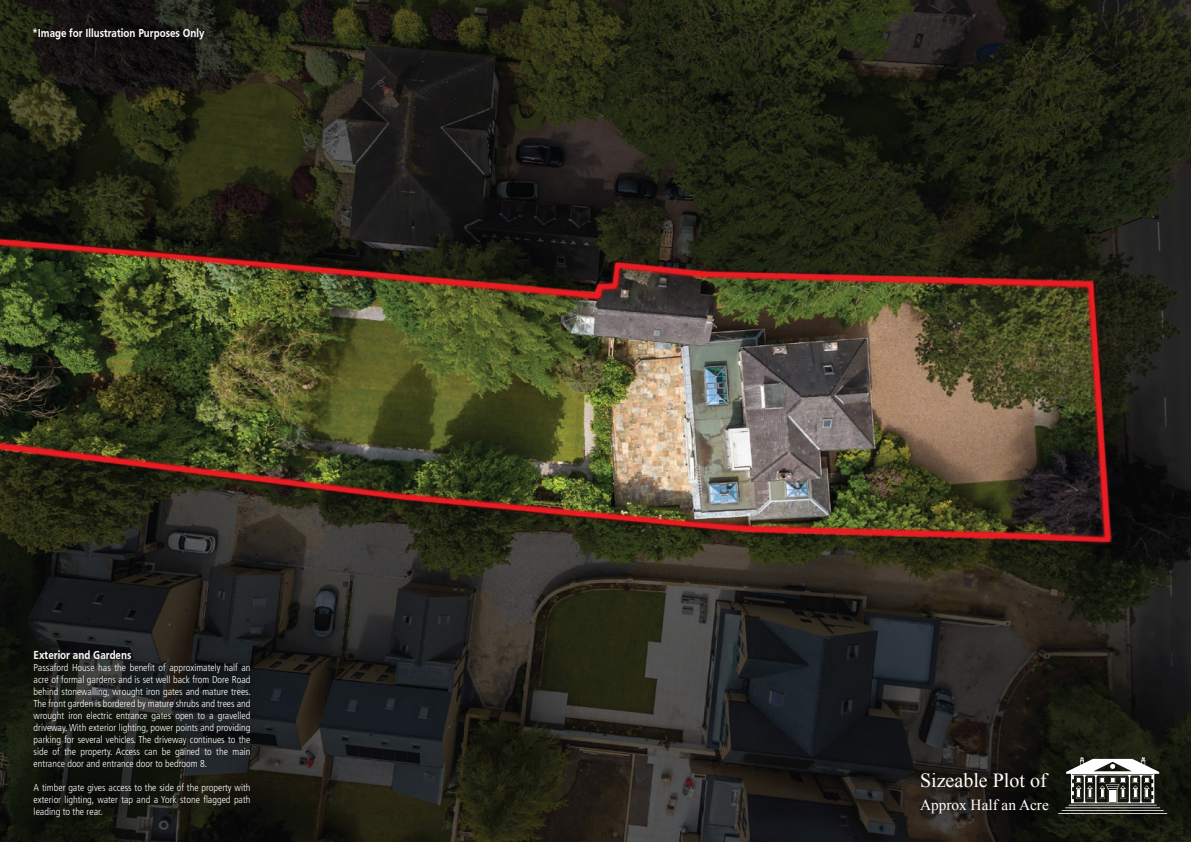
<style>
.page{position:relative;width:1191px;height:842px;background:#fff}
.page>*{position:absolute;margin:0;border:0;box-sizing:border-box;transform-origin:0 0}
.t1{font:20px "Times New Roman";color:#fff}
.t2{font:15.3px "Times New Roman";color:#fff}
.t3{font:700 12px "Frutiger Cnd";color:#fff}
.t4{font:300 condensed 10px/12px "Frutiger LT Std";color:#fff;text-align:justify}
</style>
<div class="page">
<img style="left:0;top:0;width:1191px;height:842px">
<img style="left:1048px;top:748px;width:139px;height:13px">
<svg style="left:1058px;top:757px;width:109px;height:4px"></svg>
<img style="left:20px;top:14px;width:246px;height:215px">
<img style="left:21px;top:636px;width:250px;height:199px">
<img style="left:910px;top:761px;width:281px;height:27px">
<img style="left:910px;top:788px;width:281px;height:54px">
<p class="t3" style="left:32px;top:26px;width:174px">*Image for Illustration Purposes Only</p>
<p class="t3" style="left:34px;top:648px;width:99px">Exterior and Gardens</p>
<p class="t4" style="left:34px;top:661px;width:219px">Passaford House has the benefit of approximately half an acre of formal gardens and is set well back from Dore Road behind stonewalling, wrought iron gates and mature trees.<br>The front garden is bordered by mature shrubs and trees and wrought iron electric entrance gates open to a gravelled driveway. With exterior lighting, power points and providing parking for several vehicles. The driveway continues to the side of the property. Access can be gained to the main entrance door and entrance door to bedroom 8.</p>
<p class="t4" style="left:34px;top:781px;width:218px">A timber gate gives access to the side of the property with exterior lighting, water tap and a York stone flagged path leading to the rear.</p>
<h1 class="t1" style="left:920px;top:767px;width:128px">Sizeable Plot of</h1>
<h2 class="t2" style="left:920px;top:795px;width:130px">Approx Half an Acre</h2>
</div>
